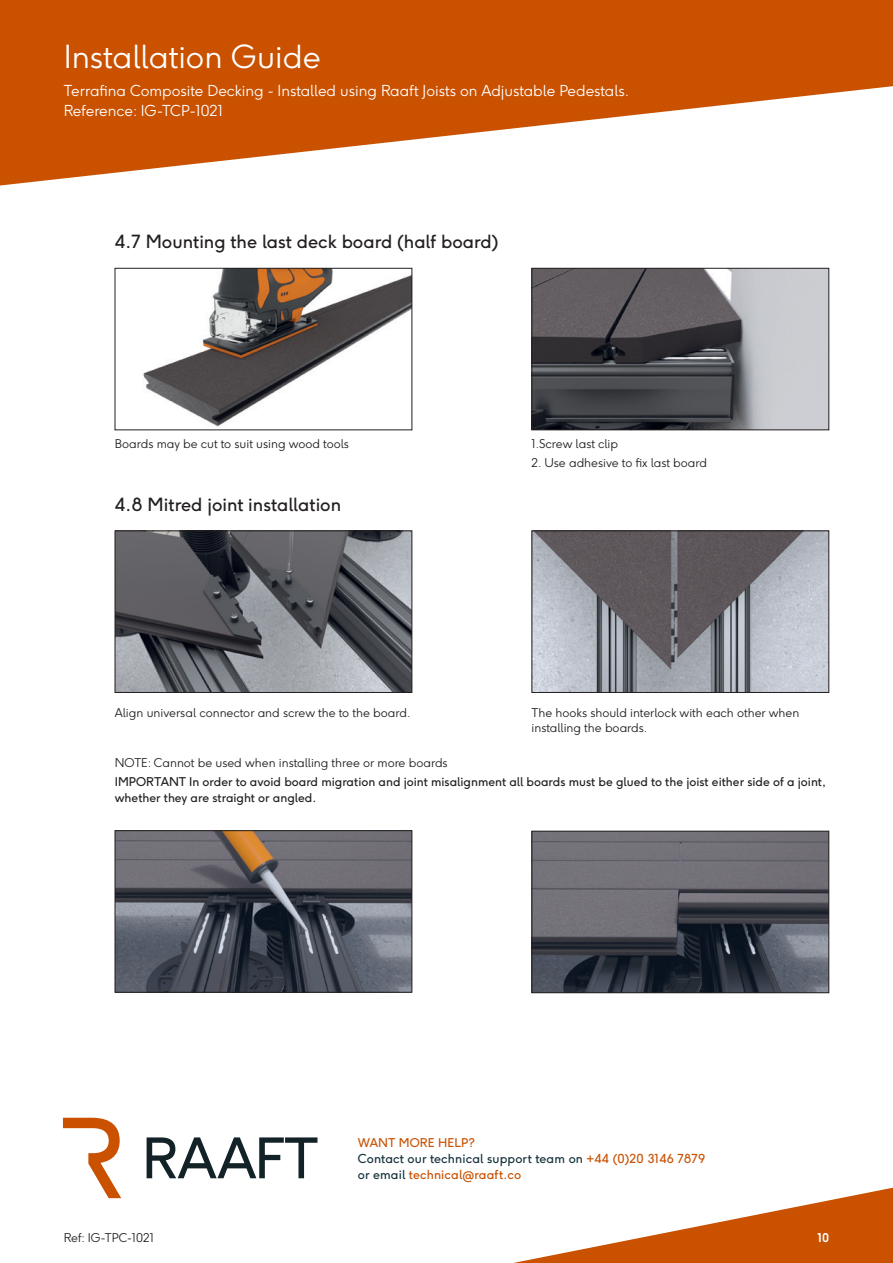
<style>
.page{position:relative;width:893px;height:1263px;background:#fff}
.page>*{position:absolute;margin:0;border:0;box-sizing:border-box;transform-origin:0 0}
.t1{font:300 31.5px "F37 Ginger";color:#fff}
.STEP_BODY_HEAD{font:18px "F37 Ginger";color:#231f20}
.t2{font:300 15px/19.8px "F37 Ginger";color:#fff}
.t3{font:12.3px/16.2px "F37 Ginger";letter-spacing:.01em;color:#15323d}
.BODY_TEXT{font:300 12px/15.6px "F37 Ginger";color:#231f20}
.BODY_TEXT-2{font:12px/15.6px "F37 Ginger";color:#231f20}
.t4{font:12px "F37 Ginger";letter-spacing:.01em;color:#c95100}
.t5{font:700 12px "F37 Ginger";color:#fff}
.s1{color:#c95100}
</style>
<div class="page">
<img style="left:117px;top:532px;width:293px;height:159px">
<div style="left:115px;top:530px;width:297px;height:163px;border:1px solid #231f20"></div>
<img style="left:117px;top:832px;width:293px;height:159px">
<div style="left:115px;top:830px;width:297px;height:163px;border:1px solid #231f20"></div>
<img style="left:533px;top:532px;width:294px;height:159px">
<div style="left:531px;top:530px;width:298px;height:163px;border:1px solid #231f20"></div>
<img style="left:533px;top:833px;width:294px;height:158px">
<div style="left:531px;top:831px;width:298px;height:162px;border:1px solid #231f20"></div>
<img style="left:143px;top:270px;width:267px;height:157px">
<div style="left:115px;top:268px;width:297px;height:162px;border:1px solid #231f20"></div>
<img style="left:533px;top:270px;width:294px;height:158px">
<div style="left:531px;top:268px;width:298px;height:162px;border:1px solid #231f20"></div>
<svg style="left:0;top:0;width:893px;height:186px;fill:#c95100"></svg>
<svg style="left:513px;top:1187px;width:380px;height:76px"></svg>
<svg style="left:147px;top:1137px;width:170px;height:41px"></svg>
<svg style="left:63px;top:1118px;width:58px;height:80px"></svg>
<h1 class="t1" style="left:64px;top:37px;width:259px">Installation Guide</h1>
<p class="t2" style="left:64px;top:81px;width:567px">Terrafina Composite Decking - Installed using Raaft Joists on Adjustable Pedestals.<br>Reference: IG-TCP-1021</p>
<p class="STEP_BODY_HEAD" style="left:115px;top:230px;width:385px">4.7 Mounting the last deck board (half board)</p>
<p class="BODY_TEXT" style="left:115px;top:435px;width:236px">Boards may be cut to suit using wood tools</p>
<p class="BODY_TEXT" style="left:531px;top:435px;width:88px">1.Screw last clip</p>
<p class="BODY_TEXT" style="left:531px;top:455px;width:177px">2. Use adhesive to fix last board</p>
<p class="STEP_BODY_HEAD" style="left:115px;top:493px;width:228px">4.8 Mitred joint installation</p>
<p class="BODY_TEXT" style="left:115px;top:704px;width:297px">Align universal connector and screw the to the board.</p>
<p class="BODY_TEXT" style="left:531px;top:704px;width:269px">The hooks should interlock with each other when installing the boards.</p>
<p class="BODY_TEXT" style="left:115px;top:754px;width:334px">NOTE: Cannot be used when installing three or more boards</p>
<p class="BODY_TEXT-2" style="left:115px;top:774px;width:713px">IMPORTANT In order to avoid board migration and joint misalignment all boards must be glued to the joist either side of a joint, whether they are straight or angled.</p>
<p class="t4" style="left:358px;top:1135px;width:119px">WANT MORE HELP?</p>
<p class="t3" style="left:358px;top:1150px;width:349px">Contact our technical support team on <span class="s1">+44 (0)20 3146 7879 </span>or email <span class="s1">technical@raaft.co</span></p>
<p class="BODY_TEXT" style="left:64px;top:1229px;width:92px">Ref: IG-TPC-1021</p>
<p class="t5" style="left:817px;top:1229px;width:13px">10</p>
</div>
